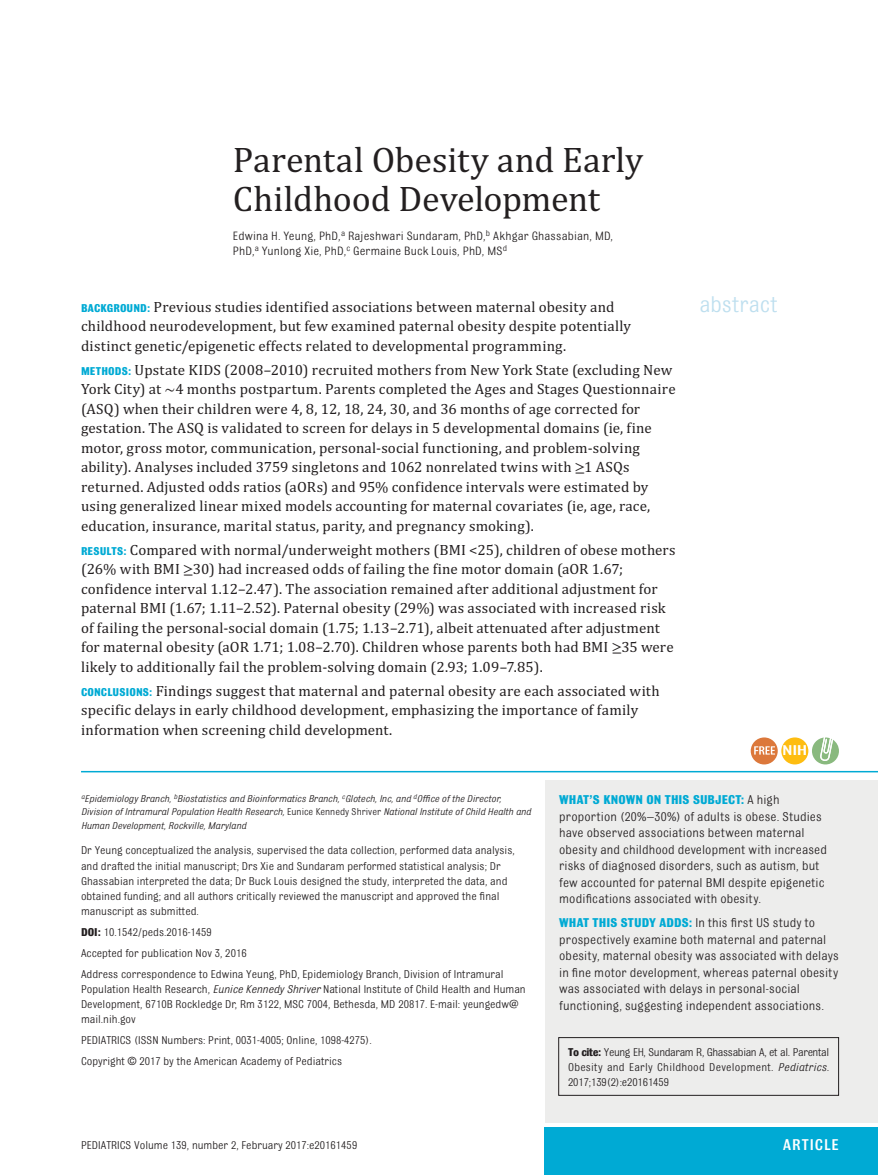
<style>
.page{position:relative;width:878px;height:1175px;background:#fff}
.page>*{position:absolute;margin:0;border:0;box-sizing:border-box;transform-origin:0 0}
.t1{font:36px/39px "Cambria";letter-spacing:-.005em;color:#231f20}
.t2{font:24px "Bulldog Std";color:#bedfef}
.t3{font:16.5px "Bulldog Medium Std";letter-spacing:.055em;color:#fff}
.t4{font:15px/19.5px "Cambria";letter-spacing:.01em;color:#231f20}
.t5{font:15px "Bulldog Medium Std";color:#fff;scale:1.3 1}
.t6{font:13.5px/16.5px "Bulldog Std";letter-spacing:.01em;color:#231f20}
.t7{font:12.75px/15px "Bulldog Std";letter-spacing:.01em;color:#231f20}
.t8{font:12px/15px "Bulldog Std";color:#231f20}
.t9{font:italic 10.5px/13.5px "Bulldog Std";color:#231f20}
.s1{font-family:"Bulldog Std";font-weight:700;font-size:12px;color:#00aad4}
.s2{font-family:"STIX General"}
.s3{font-style:normal}
.s4{font-weight:700}
.s5{font-style:italic}
.s6{font-weight:700;color:#00aad4}
</style>
<div class="page">
<div style="left:545px;top:1127px;width:333px;height:47px;background:#00aad4"></div>
<hr style="left:81px;top:771px;width:797px;height:1px;background:#00aad4">
<div style="left:545px;top:1006px;width:333px;height:116px;background:#ededec"></div>
<div style="left:750px;top:737px;width:27px;height:27px;background:#dc783b;border-radius:50%"></div>
<svg style="left:754px;top:746px;width:21px;height:8px"></svg>
<div style="left:781px;top:737px;width:27px;height:27px;background:#febd11;border-radius:50%"></div>
<svg style="left:812px;top:737px;width:26px;height:27px"></svg>
<div style="left:558px;top:1037px;width:280px;height:58px;border:1px solid #231f20"></div>
<div style="left:545px;top:780px;width:333px;height:229px;background:#ededec"></div>
<h1 class="t1" style="left:233px;top:144px;width:412px">Parental Obesity and Early<br>Childhood Development</h1>
<p class="t7" style="left:233px;top:229px;width:381px">Edwina H. Yeung, PhD, <sup>a</sup> Rajeshwari Sundaram, PhD, <sup>b</sup> Akhgar Ghassabian, MD,<br>PhD, <sup>a</sup> Yunlong Xie, PhD, <sup>c</sup> Germaine Buck Louis, PhD, MS<sup>d</sup></p>
<p class="t4" style="left:81px;top:298px;width:535px"><span class="s1">BACKGROUND:</span> Previous studies identified associations between maternal obesity and</p>
<h2 class="t2" style="left:699px;top:294px;width:80px">abstract</h2>
<p class="t4" style="left:81px;top:318px;width:551px">childhood neurodevelopment, but few examined paternal obesity despite potentially distinct genetic/epigenetic effects related to developmental programming.</p>
<p class="t4" style="left:81px;top:361px;width:596px"><span class="s1">METHODS:</span> Upstate KIDS (2008–2010) recruited mothers from New York State (excluding New York City) at <span class="s2">∼</span>4 months postpartum. Parents completed the Ages and Stages Questionnaire (ASQ) when their children were 4, 8, 12, 18, 24, 30, and 36 months of age corrected for gestation. The ASQ is validated to screen for delays in 5 developmental domains (ie, fine motor, gross motor, communication, personal-social functioning, and problem-solving ability). Analyses included 3759 singletons and 1062 nonrelated twins with <span class="s2">≥</span>1 ASQs returned. Adjusted odds ratios (aORs) and 95% confidence intervals were estimated by using generalized linear mixed models accounting for maternal covariates (ie, age, race, education, insurance, marital status, parity, and pregnancy smoking).</p>
<p class="t4" style="left:81px;top:541px;width:596px"><span class="s1">RESULTS:</span> Compared with normal/underweight mothers (BMI &lt;25), children of obese mothers (26% with BMI <span class="s2">≥</span>30) had increased odds of failing the fine motor domain (aOR 1.67; confidence interval 1.12–2.47). The association remained after additional adjustment for paternal BMI (1.67; 1.11–2.52). Paternal obesity (29%) was associated with increased risk of failing the personal-social domain (1.75; 1.13–2.71), albeit attenuated after adjustment for maternal obesity (aOR 1.71; 1.08–2.70). Children whose parents both had BMI <span class="s2">≥</span>35 were likely to additionally fail the problem-solving domain (2.93; 1.09–7.85).</p>
<p class="t4" style="left:81px;top:682px;width:580px"><span class="s1">CONCLUSIONS:</span> Findings suggest that maternal and paternal obesity are each associated with specific delays in early childhood development, emphasizing the importance of family information when screening child development.</p>
<p class="t9" style="left:81px;top:792px;width:451px"><sup>a</sup>Epidemiology Branch, <sup>b</sup>Biostatistics and Bioinformatics Branch, <sup>c</sup>Glotech, Inc, and <sup>d</sup>Office of the Director,<br>Division of Intramural Population Health Research, <span class="s3">Eunice Kennedy Shriver</span> National Institute of Child Health and<br>Human Development, Rockville, Maryland</p>
<p class="t8" style="left:81px;top:844px;width:435px">Dr Yeung conceptualized the analysis, supervised the data collection, performed data analysis, and drafted the initial manuscript; Drs Xie and Sundaram performed statistical analysis; Dr Ghassabian interpreted the data; Dr Buck Louis designed the study, interpreted the data, and obtained funding; and all authors critically reviewed the manuscript and approved the final manuscript as submitted.</p>
<p class="t8" style="left:81px;top:922px;width:424px;line-height:21px"><span class="s4">DOI:</span> 10.1542/peds.2016-1459<br>Accepted for publication Nov 3, 2016<br>Address correspondence to Edwina Yeung, PhD, Epidemiology Branch, Division of Intramural</p>
<p class="t8" style="left:81px;top:982px;width:446px">Population Health Research, <span class="s5">Eunice Kennedy Shriver</span> National Institute of Child Health and Human<br>Development, 6710B Rockledge Dr, Rm 3122, MSC 7004, Bethesda, MD 20817. E-mail: yeungedw@ mail.nih.gov</p>
<p class="t8" style="left:81px;top:1030px;width:292px;line-height:21px">PEDIATRICS (ISSN Numbers: Print, 0031-4005; Online, 1098-4275).<br>Copyright © 2017 by the American Academy of Pediatrics</p>
<p class="t5" style="left:782px;top:744px;width:21px">NIH</p>
<p class="t6" style="left:559px;top:793px;width:269px"><span class="s6">WHAT’S KNOWN ON THIS SUBJECT:</span> A high proportion (20%–30%) of adults is obese. Studies have observed associations between maternal obesity and childhood development with increased risks of diagnosed disorders, such as autism, but few accounted for paternal BMI despite epigenetic modifications associated with obesity.</p>
<p class="t6" style="left:559px;top:916px;width:281px"><span class="s6">WHAT THIS STUDY ADDS:</span> In this first US study to prospectively examine both maternal and paternal obesity, maternal obesity was associated with delays in fine motor development, whereas paternal obesity was associated with delays in personal-social functioning, suggesting independent associations.</p>
<p class="t8" style="left:568px;top:1045px;width:263px;text-align:justify"><span class="s4">To cite:</span> Yeung EH, Sundaram R, Ghassabian A, et al. Parental Obesity and Early Childhood Development. <span class="s5">Pediatrics.<br></span>2017;139(2):e20161459</p>
<p class="t8" style="left:81px;top:1139px;width:278px">PEDIATRICS Volume 139 , number 2 , February 2017 :e 20161459</p>
<p class="t3" style="left:783px;top:1137px;width:57px">ARTICLE</p>
</div>
